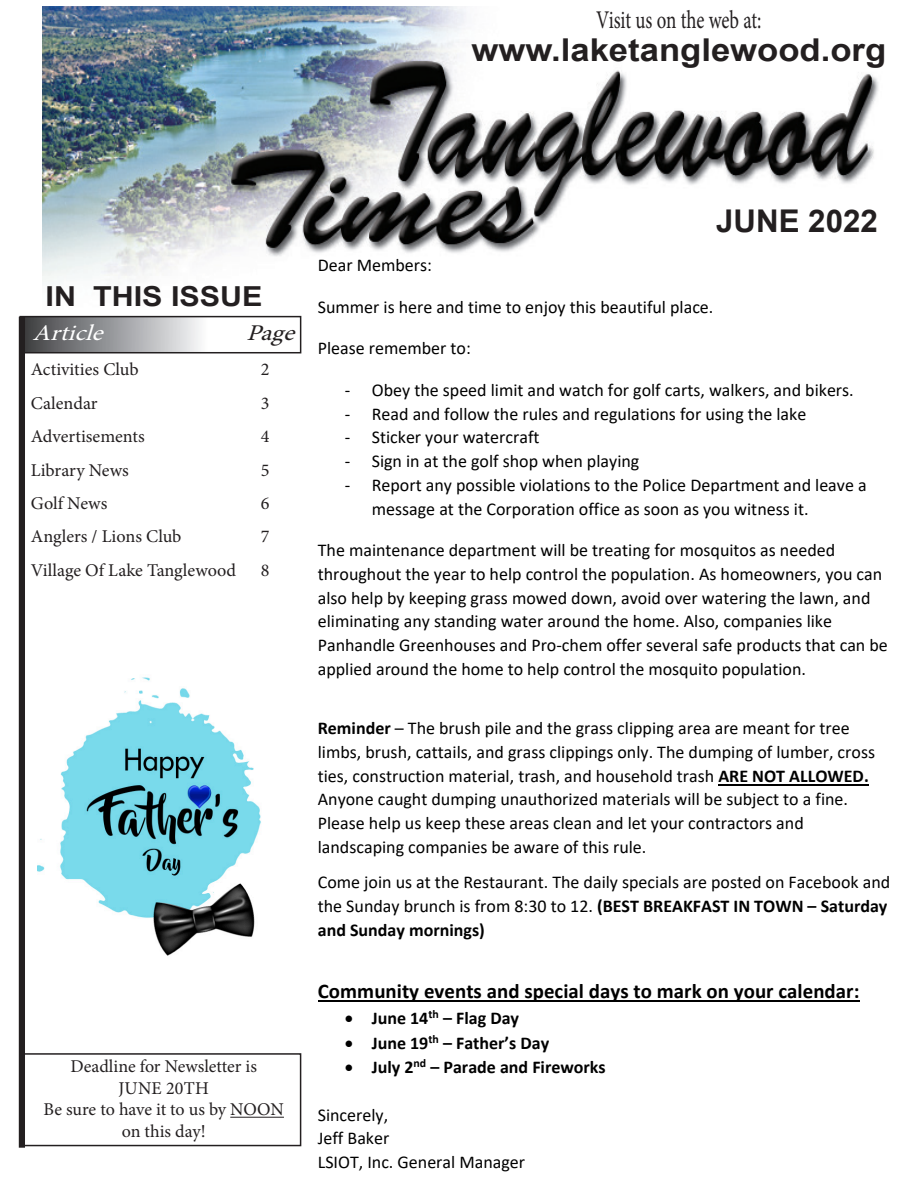
<style>
.page{position:relative;width:918px;height:1188px;background:#fff}
.page>*{position:absolute;margin:0;border:0;box-sizing:border-box;transform-origin:0 0}
.t1{font:700 31.5px "Arial";color:#231f20;scale:1.1 1}
.t2{font:700 31.35px "Arial";color:#231f20}
.t3{font:700 27.6px "Arial";color:#231f20;scale:1.11 1}
.t4{font:25.5px "Minion Pro";letter-spacing:-.005em;color:#231f20;scale:.74 1}
.t5{font:italic 22.5px "Minion Pro";color:#fff;scale:1.13 1}
.t6{font:italic 22.5px "Minion Pro";color:#231f20;scale:1.13 1}
.t7{font:700 20.85px "Calibri";color:#000}
.t8{font:18px/23.7px "Calibri";color:#000}
.t9{font:18px/21.6px "Minion Pro";color:#231f20;text-align:center}
.t10{font:700 18px "Calibri";color:#000}
.s1{font-weight:700}
</style>
<div class="page">
<img style="left:43px;top:6px;width:836px;height:274px">
<svg style="left:25px;top:319px;width:175px;height:31px;background:#98999c"></svg>
<div style="left:19px;top:316px;width:282px;height:37px;border:2px solid #231f20"></div>
<div style="left:20px;top:1053px;width:281px;height:93px;border:2px solid #231f20"></div>
<hr style="left:230px;top:1117px;width:54px;height:1px;background:#231f20">
<div style="left:19px;top:317px;width:6px;height:831px;border:2px solid #231f20"></div>
<hr style="left:718px;top:784px;width:151px;height:1px;background:#000">
<hr style="left:318px;top:1001px;width:542px;height:1px;background:#000">
<img style="left:38px;top:677px;width:223px;height:279px">
<p class="t4" style="left:596px;top:2px;width:225px">Visit us on the web at:</p>
<p class="t1" style="left:472px;top:29px;width:378px">www.laketanglewood.org</p>
<p class="t3" style="left:46px;top:278px;width:197px">IN THIS ISSUE</p>
<p class="t5" style="left:33px;top:317px;width:71px">Article</p>
<p class="t6" style="left:247px;top:317px;width:52px">Page</p>
<p class="t9" style="left:31px;top:359px;width:109px">Activities Club</p>
<p class="t9" style="left:261px;top:359px;width:10px">2</p>
<p class="t9" style="left:31px;top:392px;width:68px">Calendar</p>
<p class="t9" style="left:261px;top:392px;width:10px">3</p>
<p class="t9" style="left:31px;top:426px;width:115px">Advertisements</p>
<p class="t9" style="left:261px;top:426px;width:10px">4</p>
<p class="t9" style="left:31px;top:459px;width:100px">Library News</p>
<p class="t9" style="left:261px;top:459px;width:10px">5</p>
<p class="t9" style="left:31px;top:493px;width:78px">Golf News</p>
<p class="t9" style="left:261px;top:493px;width:10px">6</p>
<p class="t9" style="left:31px;top:526px;width:152px">Anglers / Lions Club</p>
<p class="t9" style="left:261px;top:526px;width:10px">7</p>
<p class="t9" style="left:31px;top:560px;width:207px">Village Of Lake Tanglewood</p>
<p class="t9" style="left:261px;top:560px;width:10px">8</p>
<p class="t9" style="left:70px;top:1056px;width:188px">Deadline for Newsletter is<br>JUNE 20TH</p>
<p class="t9" style="left:43px;top:1099px;width:242px">Be sure to have it to us by NOON on this day!</p>
<p class="t2" style="left:716px;top:200px;width:163px">JUNE 2022</p>
<p class="t8" style="left:318px;top:253px;width:116px">Dear Members:</p>
<p class="t8" style="left:318px;top:294px;width:397px">Summer is here and time to enjoy this beautiful place.</p>
<p class="t8" style="left:318px;top:336px;width:155px">Please remember to:</p>
<p class="t8" style="left:345px;top:378px;width:511px">- Obey the speed limit and watch for golf carts, walkers, and bikers.</p>
<p class="t8" style="left:345px;top:401px;width:463px">- Read and follow the rules and regulations for using the lake</p>
<p class="t8" style="left:345px;top:425px;width:196px">- Sticker your watercraft</p>
<p class="t8" style="left:345px;top:449px;width:296px">- Sign in at the golf shop when playing</p>
<p class="t8" style="left:372px;top:473px;width:496px;text-indent:-27px">- Report any possible violations to the Police Department and leave a message at the Corporation office as soon as you witness it.</p>
<p class="t8" style="left:318px;top:538px;width:572px">The maintenance department will be treating for mosquitos as needed throughout the year to help control the population. As homeowners, you can also help by keeping grass mowed down, avoid over watering the lawn, and eliminating any standing water around the home. Also, companies like Panhandle Greenhouses and Pro-chem offer several safe products that can be applied around the home to help control the mosquito population.</p>
<p class="t8" style="left:318px;top:716px;width:559px"><span class="s1">Reminder</span> – The brush pile and the grass clipping area are meant for tree limbs, brush, cattails, and grass clippings only. The dumping of lumber, cross ties, construction material, trash, and household trash <span class="s1">ARE NOT ALLOWED.<br></span>Anyone caught dumping unauthorized materials will be subject to a fine.<br>Please help us keep these areas clean and let your contractors and landscaping companies be aware of this rule.</p>
<p class="t8" style="left:318px;top:870px;width:574px">Come join us at the Restaurant. The daily specials are posted on Facebook and the Sunday brunch is from 8:30 to 12. <span class="s1">(BEST BREAKFAST IN TOWN – Saturday and Sunday mornings)</span></p>
<p class="t7" style="left:318px;top:977px;width:543px">Community events and special days to mark on your calendar:</p>
<p class="t10" style="left:345px;top:1005px;width:176px">• June 14<sup>th</sup> – Flag Day</p>
<p class="t10" style="left:345px;top:1030px;width:206px">• June 19<sup>th</sup> – Father’s Day</p>
<p class="t10" style="left:345px;top:1055px;width:262px">• July 2<sup>nd</sup> – Parade and Fireworks</p>
<p class="t8" style="left:318px;top:1103px;width:209px">Sincerely,<br>Jeff Baker<br>LSIOT, Inc. General Manager</p>
</div>
